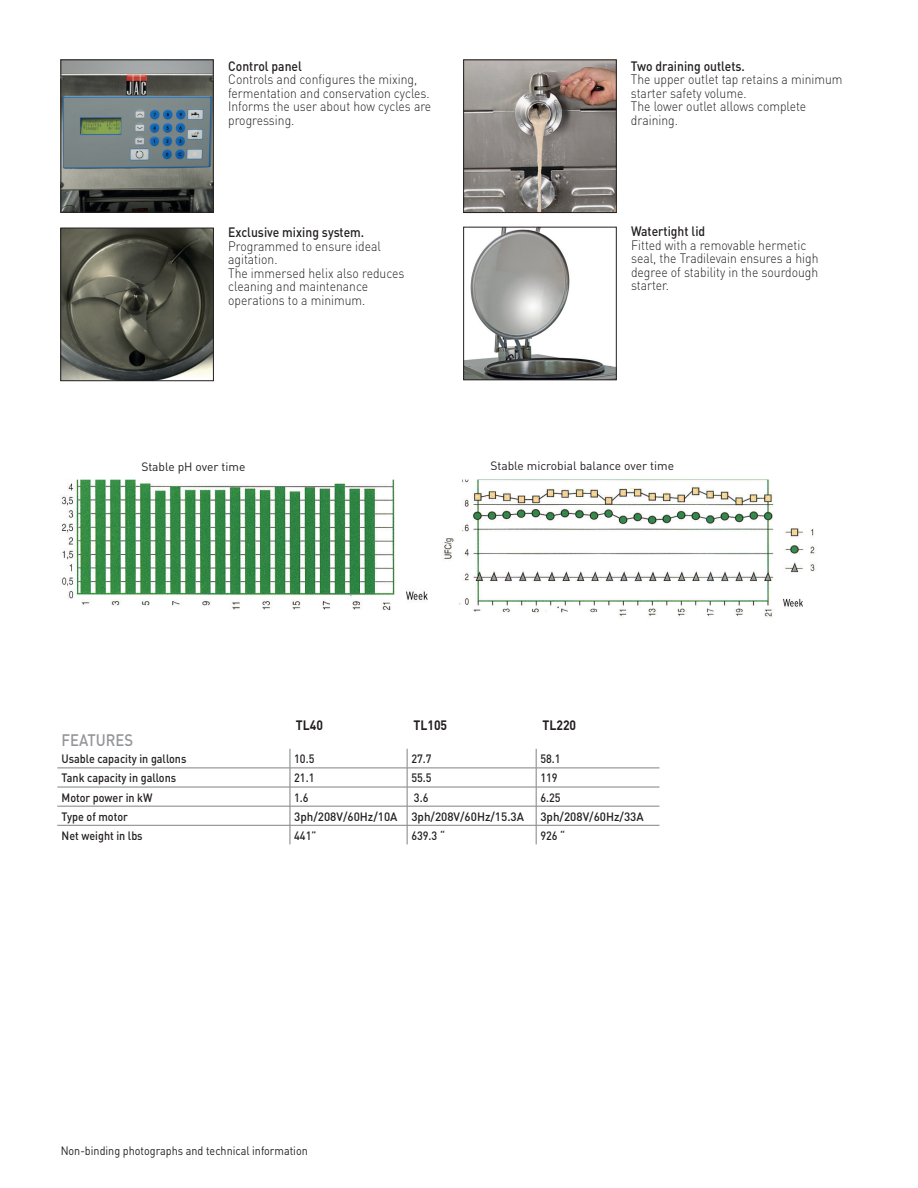
<style>
.page{position:relative;width:918px;height:1188px;background:#fff}
.page>*{position:absolute;margin:0;border:0;box-sizing:border-box;transform-origin:0 0}
.t1{font:500 16.5px "DIN";color:#939598;scale:.9 1}
.t2{font:300 13.5px/13.5px "DIN";color:#231f20;scale:.9 1}
.t3{font:500 13.5px "DIN";color:#231f20;scale:.9 1}
.t4{font:700 13.5px "DIN";color:#231f20;scale:.9 1}
.t5{font:500 12px "DIN";color:#231f20;scale:.9 1}
.t6{font:500 12px "DIN";color:#231f20}
.t7{font:12px "DIN";color:#231f20}
.t8{font:12px "DIN";color:#231f20;scale:.9 1}
</style>
<div class="page">
<svg style="left:57px;top:748px;width:602px;height:97px"></svg>
<hr style="left:536px;top:806px;width:123px;height:1px;background:#808285">
<hr style="left:536px;top:825px;width:123px;height:1px;background:#808285">
<svg style="left:60px;top:228px;width:154px;height:153px;background:#54554a"></svg>
<svg style="left:61px;top:59px;width:153px;height:154px;background:#697272"></svg>
<svg style="left:463px;top:59px;width:154px;height:154px;background:#8d8580"></svg>
<svg style="left:463px;top:227px;width:154px;height:153px"></svg>
<img style="left:61px;top:481px;width:367px;height:130px">
<img style="left:444px;top:481px;width:371px;height:136px">
<div style="left:438px;top:479px;width:381px;height:141px;border:1px solid #fff"></div>
<p class="t3" style="left:228px;top:57px;width:83px">Control panel</p>
<p class="t2" style="left:228px;top:72px;width:227px">Controls and configures the mixing, fermentation and conservation cycles.<br>Informs the user about how cycles are progressing.</p>
<p class="t3" style="left:228px;top:224px;width:153px">Exclusive mixing system.</p>
<p class="t2" style="left:228px;top:239px;width:197px">Programmed to ensure ideal agitation.<br>The immersed helix also reduces cleaning and maintenance operations to a minimum.</p>
<p class="t3" style="left:631px;top:57px;width:128px">Two draining outlets.</p>
<p class="t2" style="left:631px;top:72px;width:237px">The upper outlet tap retains a minimum starter safety volume.<br>The lower outlet allows complete draining.</p>
<p class="t3" style="left:631px;top:223px;width:84px">Watertight lid</p>
<p class="t2" style="left:631px;top:238px;width:210px">Fitted with a removable hermetic seal, the Tradilevain ensures a high degree of stability in the sourdough starter.</p>
<p class="t7" style="left:141px;top:459px;width:106px">Stable pH over time</p>
<p class="t7" style="left:490px;top:458px;width:185px">Stable microbial balance over time</p>
<p class="t4" style="left:296px;top:716px;width:32px">TL40</p>
<p class="t4" style="left:413px;top:716px;width:39px">TL105</p>
<p class="t4" style="left:543px;top:716px;width:39px">TL220</p>
<p class="t1" style="left:62px;top:730px;width:81px">FEATURES</p>
<p class="t5" style="left:62px;top:751px;width:140px">Usable capacity in gallons</p>
<p class="t5" style="left:294px;top:751px;width:24px">10.5</p>
<p class="t5" style="left:411px;top:751px;width:24px">27.7</p>
<p class="t5" style="left:540px;top:751px;width:24px">58.1</p>
<p class="t5" style="left:62px;top:770px;width:129px">Tank capacity in gallons</p>
<p class="t5" style="left:294px;top:770px;width:24px">21.1</p>
<p class="t5" style="left:411px;top:770px;width:24px">55.5</p>
<p class="t5" style="left:540px;top:770px;width:21px">119</p>
<p class="t5" style="left:62px;top:790px;width:103px">Motor power in kW</p>
<p class="t5" style="left:294px;top:790px;width:18px">1.6</p>
<p class="t5" style="left:414px;top:790px;width:18px">3.6</p>
<p class="t5" style="left:540px;top:790px;width:24px">6.25</p>
<p class="t5" style="left:62px;top:809px;width:75px">Type of motor</p>
<p class="t6" style="left:294px;top:809px;width:231px">3ph/208V/60Hz/10A 3ph/208V/60Hz/15.3A</p>
<p class="t6" style="left:540px;top:809px;width:105px">3ph/208V/60Hz/33A</p>
<p class="t5" style="left:62px;top:828px;width:92px">Net weight in lbs</p>
<p class="t5" style="left:294px;top:828px;width:26px">441”</p>
<p class="t5" style="left:411px;top:828px;width:39px">639.3 “</p>
<p class="t5" style="left:540px;top:828px;width:29px">926 “</p>
<p class="t8" style="left:61px;top:1143px;width:276px">Non-binding photographs and technical information</p>
</div>
